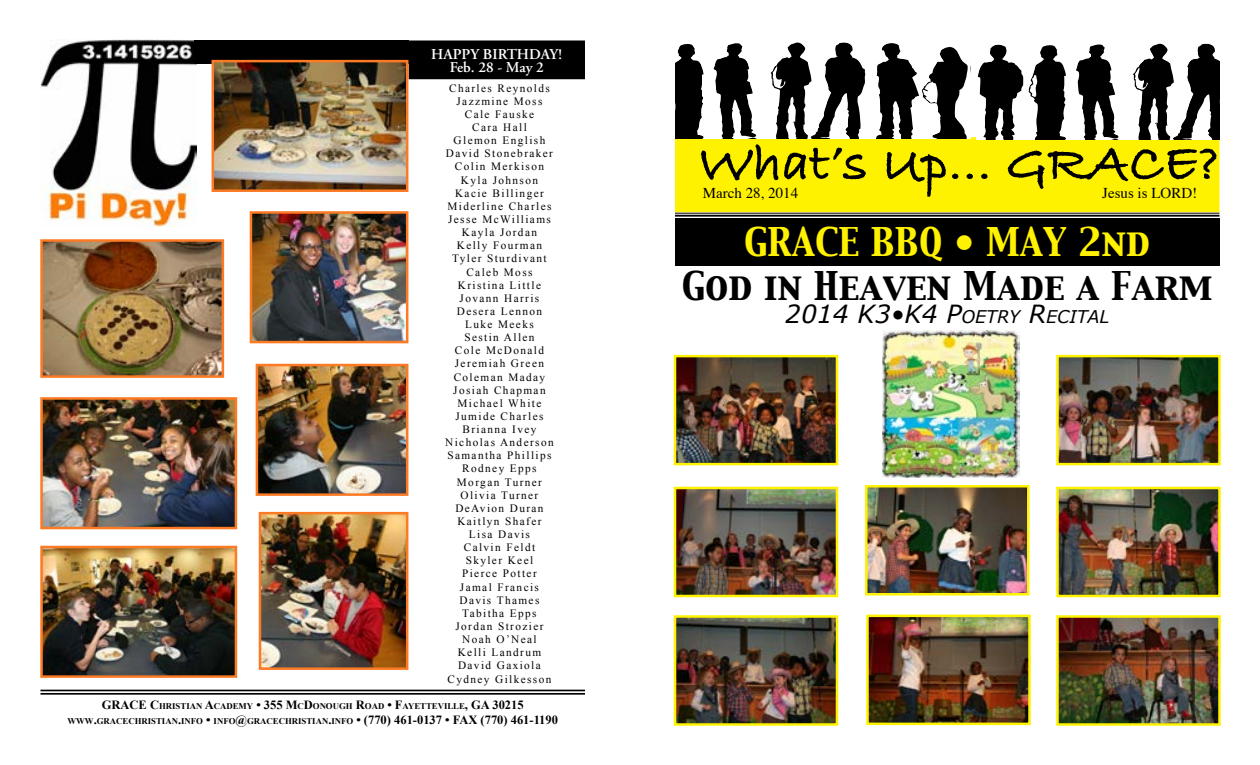
<style>
.page{position:relative;width:1260px;height:765px;background:#fff}
.page>*{position:absolute;margin:0;border:0;box-sizing:border-box;transform-origin:0 0}
.t1{font:55px "Bradley Hand ITCTT Bold";color:#000}
.t2{font:35px "Capitals";color:#000}
.t3{font:35px "Capitals";color:#fff200}
.t4{font:italic 25px "Verdana";color:#000}
.t5{font:600 15px/13.8px "Adobe Garamond Pro";color:#fff;text-align:center}
.t6{font:15px "Times";color:#000}
.t7{font:700 12.5px "Times New Roman";color:#000}
.t8{font:11.25px/13.1px "Times New Roman";letter-spacing:.125em;color:#000;text-align:center}
.t9{font:700 8.75px/15px "Times New Roman";color:#000}
.s1{font-size:12.5px}
.s2{font-size:8.75px}
.s3{font-size:17.5px}
</style>
<div class="page">
<hr style="left:41px;top:690px;width:544px;height:1px;background:#000">
<hr style="left:41px;top:693px;width:544px;height:2px;background:#000">
<img style="left:41px;top:39px;width:156px;height:188px">
<img style="left:882px;top:330px;width:138px;height:147px">
<div style="left:675px;top:218px;width:544px;height:47px;background:#000"></div>
<div style="left:675px;top:137px;width:545px;height:75px;background:#fff200"></div>
<svg style="left:675px;top:42px;width:295px;height:96px"></svg>
<svg style="left:976px;top:43px;width:244px;height:97px"></svg>
<hr style="left:675px;top:213px;width:544px;height:1px;background:#000">
<hr style="left:675px;top:215px;width:544px;height:2px;background:#000">
<div style="left:409px;top:41px;width:176px;height:38px;background:#000"></div>
<img style="left:869px;top:618px;width:159px;height:104px">
<div style="left:866px;top:615px;width:165px;height:110px;border:2px solid #fff200"></div>
<img style="left:868px;top:488px;width:158px;height:104px">
<div style="left:865px;top:485px;width:164px;height:110px;border:2px solid #fff200"></div>
<img style="left:1059px;top:490px;width:159px;height:104px">
<div style="left:1056px;top:487px;width:165px;height:110px;border:2px solid #fff200"></div>
<img style="left:1059px;top:618px;width:159px;height:105px">
<div style="left:1056px;top:615px;width:165px;height:111px;border:2px solid #fff200"></div>
<img style="left:1059px;top:358px;width:159px;height:104px">
<div style="left:1056px;top:355px;width:165px;height:110px;border:2px solid #fff200"></div>
<img style="left:677px;top:618px;width:158px;height:105px">
<div style="left:674px;top:615px;width:164px;height:111px;border:2px solid #fff200"></div>
<img style="left:677px;top:490px;width:158px;height:104px">
<div style="left:674px;top:487px;width:164px;height:110px;border:2px solid #fff200"></div>
<img style="left:677px;top:358px;width:158px;height:104px">
<div style="left:674px;top:355px;width:164px;height:110px;border:2px solid #fff200"></div>
<div style="left:194px;top:41px;width:214px;height:23px;background:#000"></div>
<img style="left:215px;top:63px;width:190px;height:126px">
<div style="left:212px;top:60px;width:196px;height:132px;border:2px solid #fc7a24"></div>
<img style="left:43px;top:242px;width:178px;height:133px">
<div style="left:40px;top:239px;width:184px;height:139px;border:2px solid #fc7a24"></div>
<img style="left:253px;top:214px;width:152px;height:126px">
<div style="left:250px;top:211px;width:158px;height:132px;border:2px solid #fc7a24"></div>
<img style="left:43px;top:400px;width:191px;height:126px">
<div style="left:40px;top:397px;width:197px;height:132px;border:2px solid #fc7a24"></div>
<img style="left:43px;top:549px;width:191px;height:126px">
<div style="left:40px;top:546px;width:197px;height:132px;border:2px solid #fc7a24"></div>
<img style="left:259px;top:367px;width:146px;height:126px">
<div style="left:256px;top:364px;width:152px;height:132px;border:2px solid #fc7a24"></div>
<img style="left:262px;top:515px;width:143px;height:152px">
<div style="left:259px;top:512px;width:149px;height:158px;border:2px solid #fc7a24"></div>
<h3 class="t5" style="left:431px;top:47px;width:133px">HAPPY BIRTHDAY!<br>Feb. 28 - May 2</h3>
<p class="t8" style="left:445px;top:81px;width:110px">Charles Reynolds<br>Jazzmine Moss<br>Cale Fauske<br>Cara Hall<br>Glemon English<br>David Stonebraker<br>Colin Merkison<br>Kyla Johnson<br>Kacie Billinger<br>Miderline Charles<br>Jesse McWilliams<br>Kayla Jordan<br>Kelly Fourman<br>Tyler Sturdivant<br>Caleb Moss<br>Kristina Little<br>Jovann Harris<br>Desera Lennon<br>Luke Meeks<br>Sestin Allen<br>Cole McDonald<br>Jeremiah Green<br>Coleman Maday<br>Josiah Chapman<br>Michael White<br>Jumide Charles<br>Brianna Ivey<br>Nicholas Anderson<br>Samantha Phillips<br>Rodney Epps<br>Morgan Turner<br>Olivia Turner<br>DeAvion Duran<br>Kaitlyn Shafer<br>Lisa Davis<br>Calvin Feldt<br>Skyler Keel<br>Pierce Potter<br>Jamal Francis<br>Davis Thames<br>Tabitha Epps<br>Jordan Strozier<br>Noah O’Neal<br>Kelli Landrum<br>David Gaxiola<br>Cydney Gilkesson</p>
<p class="t9" style="left:67px;top:699px;width:458px;text-indent:34px"><span class="s1">GRACE C</span>HRISTIAN <span class="s1">A</span>CADEMY <span class="s1">• 355 M</span>C<span class="s1">D</span>ONOUGH <span class="s1">R</span>OAD <span class="s1">• F</span>AYETTEVILLE<span class="s1">, GA 30215<br></span>WWW<span class="s1">.</span>GRACEC</p>
<p class="t9" style="left:135px;top:714px;width:120px">HRISTIAN<span class="s1">.</span>INFO <span class="s1">•</span> INFO<span class="s1">@</span>GRACEC</p>
<p class="t7" style="left:285px;top:712px;width:274px"><span class="s2">HRISTIAN</span>.<span class="s2">INFO</span> • (770) 461-0137 • FAX (770) 461-1190</p>
<h1 class="t1" style="left:699px;top:121px;width:522px">What’s Up... GRACE?</h1>
<h3 class="t6" style="left:703px;top:183px;width:97px">March 28, 2014</h3>
<h3 class="t6" style="left:1102px;top:183px;width:96px">Jesus is LORD!</h3>
<h2 class="t3" style="left:744px;top:218px;width:407px">GRACE BBQ • MAY 2nd</h2>
<h2 class="t2" style="left:682px;top:263px;width:532px">God in Heaven Made a Farm</h2>
<h3 class="t4" style="left:785px;top:298px;width:326px">2014 K3•K4 P<span class="s3">OETRY</span> R<span class="s3">ECITAL</span></h3>
</div>
